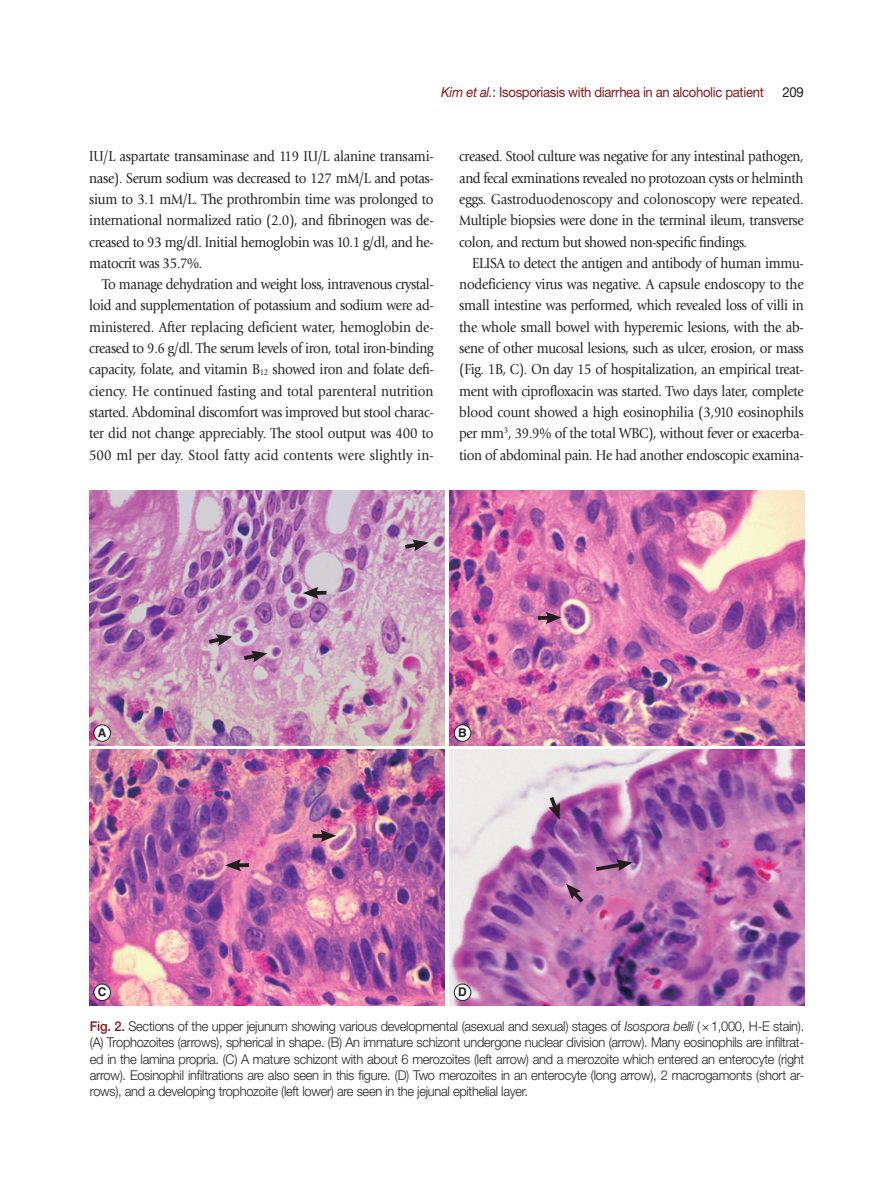
<style>
.page{position:relative;width:893px;height:1191px;background:#fff}
.page>*{position:absolute;margin:0;border:0;box-sizing:border-box;transform-origin:0 0}
.t1{font:15px/21.3px "Giovanni Std";letter-spacing:-.025em;color:#231f20;text-align:justify;scale:.9 1}
.t2{font:13.8px "Helvetica Neue LT Std";letter-spacing:-.025em;color:#88181b;scale:.95 1}
.t3{font:13.8px "Helvetica Neue LT Std";color:#231f20;scale:.95 1}
.t4{font:300 13.5px/16.2px "Helvetica Neue LT Std";letter-spacing:-.02em;color:#231f20;text-align:justify;scale:.95 1}
.t5{font:700 12px "Helvetica LT Std";color:#231f20}
.s1{font-style:italic}
.s2{font-size:8.7px}
.s3{font-weight:500;color:#88181b}
</style>
<div class="page">
<img style="left:90px;top:490px;width:355px;height:255px">
<img style="left:449px;top:490px;width:355px;height:255px">
<img style="left:90px;top:750px;width:355px;height:255px">
<img style="left:449px;top:750px;width:355px;height:255px">
<div style="left:94px;top:725px;width:16px;height:16px;background:#fff;border-radius:50%"></div>
<div style="left:94px;top:724px;width:17px;height:17px;border:1px solid #231f20;border-radius:50%"></div>
<div style="left:94px;top:984px;width:16px;height:16px;background:#fff;border-radius:50%"></div>
<div style="left:94px;top:983px;width:17px;height:17px;border:1px solid #231f20;border-radius:50%"></div>
<div style="left:454px;top:725px;width:17px;height:16px;background:#fff;border-radius:50%"></div>
<div style="left:454px;top:724px;width:17px;height:17px;border:1px solid #231f20;border-radius:50%"></div>
<div style="left:454px;top:984px;width:17px;height:16px;background:#fff;border-radius:50%"></div>
<div style="left:454px;top:983px;width:17px;height:17px;border:1px solid #231f20;border-radius:50%"></div>
<svg style="left:205px;top:633px;width:27px;height:14px"></svg>
<svg style="left:240px;top:649px;width:27px;height:15px"></svg>
<svg style="left:401px;top:538px;width:28px;height:15px"></svg>
<svg style="left:303px;top:585px;width:17px;height:15px"></svg>
<svg style="left:314px;top:591px;width:12px;height:4px"></svg>
<svg style="left:544px;top:610px;width:17px;height:15px"></svg>
<svg style="left:538px;top:616px;width:12px;height:4px"></svg>
<svg style="left:319px;top:828px;width:17px;height:15px"></svg>
<svg style="left:313px;top:834px;width:12px;height:4px"></svg>
<svg style="left:592px;top:858px;width:40px;height:15px"></svg>
<svg style="left:547px;top:792px;width:14px;height:28px"></svg>
<svg style="left:565px;top:883px;width:22px;height:23px"></svg>
<svg style="left:225px;top:858px;width:17px;height:14px"></svg>
<svg style="left:236px;top:863px;width:13px;height:4px"></svg>
<p class="t2" style="left:441px;top:83px;width:341px"><span class="s1">Kim et al.</span>: Isosporiasis with diarrhea in an alcoholic patient</p>
<p class="t3" style="left:782px;top:83px;width:24px">209</p>
<p class="t1" style="left:89px;top:146px;width:384px">IU/L aspartate transaminase and 119 IU/L alanine transami&shy;nase). Serum sodium was decreased to 127 mM/L and potas&shy;sium to 3.1 mM/L. The prothrombin time was prolonged to international normalized ratio (2.0), and fibrinogen was de&shy;creased to 93 mg/dl. Initial hemoglobin was 10.1 g/dl, and he&shy;matocrit was 35.7%.</p>
<p class="t1" style="left:89px;top:274px;width:384px;text-indent:13px">To manage dehydration and weight loss, intravenous crystal&shy;loid and supplementation of potassium and sodium were ad&shy;ministered. After replacing deficient water, hemoglobin de&shy;creased to 9.6 g/dl. The serum levels of iron, total iron-binding capacity, folate, and vitamin B<span class="s2">12</span> showed iron and folate defi&shy;ciency. He continued fasting and total parenteral nutrition started. Abdominal discomfort was improved but stool charac&shy;ter did not change appreciably. The stool output was 400 to 500 ml per day. Stool fatty acid contents were slightly in-</p>
<p class="t1" style="left:459px;top:146px;width:384px">creased. Stool culture was negative for any intestinal pathogen, and fecal exminations revealed no protozoan cysts or helminth eggs. Gastroduodenoscopy and colonoscopy were repeated.<br>Multiple biopsies were done in the terminal ileum, transverse colon, and rectum but showed non-specific findings.</p>
<p class="t1" style="left:459px;top:252px;width:384px;text-indent:13px">ELISA to detect the antigen and antibody of human immu&shy;nodeficiency virus was negative. A capsule endoscopy to the small intestine was performed, which revealed loss of villi in the whole small bowel with hyperemic lesions, with the ab&shy;sene of other mucosal lesions, such as ulcer, erosion, or mass (Fig. 1B, C). On day 15 of hospitalization, an empirical treat&shy;ment with ciprofloxacin was started. Two days later, complete blood count showed a high eosinophilia (3,910 eosinophils per mm<sup>3</sup>, 39.9% of the total WBC), without fever or exacerba&shy;tion of abdominal pain. He had another endoscopic examina-</p>
<p class="t5" style="left:98px;top:725px;width:10px">A</p>
<p class="t5" style="left:98px;top:984px;width:10px">C</p>
<p class="t5" style="left:458px;top:725px;width:10px">B</p>
<p class="t5" style="left:458px;top:984px;width:10px">D</p>
<p class="t4" style="left:90px;top:1018px;width:753px"><span class="s3">Fig. 2.</span> Sections of the upper jejunum showing various developmental (asexual and sexual) stages of <span class="s1">Isospora belli</span> (×1,000, H-E stain). (A) Trophozoites (arrows), spherical in shape. (B) An immature schizont undergone nuclear division (arrow). Many eosinophils are infiltrat&shy;ed in the lamina propria. (C) A mature schizont with about 6 merozoites (left arrow) and a merozoite which entered an enterocyte (right arrow). Eosinophil infiltrations are also seen in this figure. (D) Two merozoites in an enterocyte (long arrow), 2 macrogamonts (short ar&shy;rows), and a developing trophozoite (left lower) are seen in the jejunal epithelial layer.</p>
</div>
